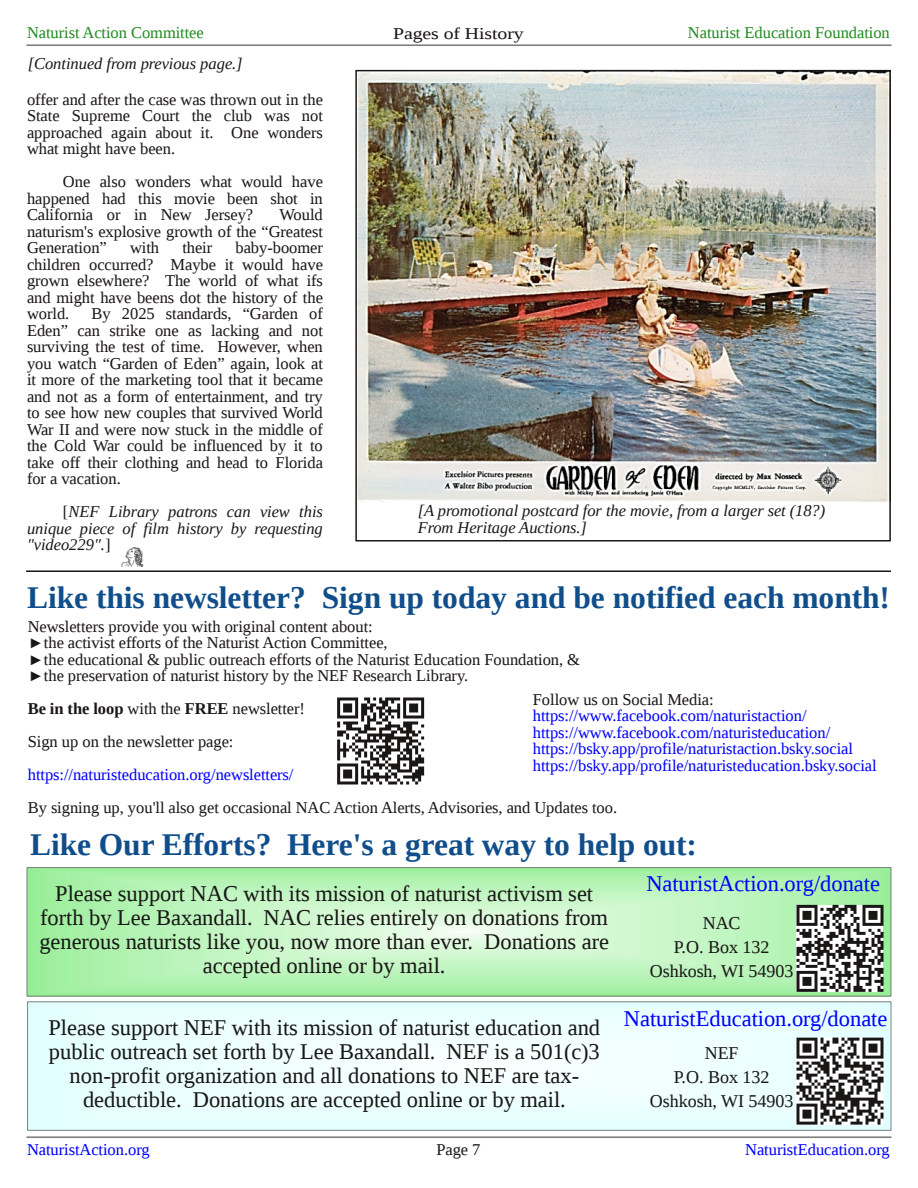
<style>
.page{position:relative;width:918px;height:1188px;background:#fff}
.page>*{position:absolute;margin:0;border:0;box-sizing:border-box;transform-origin:0 0}
.t1{font:700 31.5px "Liberation Serif";color:#104e8b}
.t2{font:22.5px/24px "Liberation Serif";letter-spacing:-.005em;color:#181715;text-align:center}
.t3{font:22.5px "Liberation Serif";letter-spacing:-.005em;color:#00f}
.t4{font:18px/24px "Liberation Serif";color:#181715;text-align:center}
.t5{font:16.5px/16.5px "Liberation Serif";letter-spacing:-.005em;color:#181715;text-align:justify}
.t6{font:16.5px/16.5px "Liberation Serif";letter-spacing:-.005em;color:#00f}
.t7{font:italic 16.5px/16.5px "Liberation Serif";letter-spacing:-.005em;color:#181715}
.t8{font:16.5px "Liberation Serif";letter-spacing:-.005em;color:#228b22}
.t9{font:16.5px "Liberation Serif";letter-spacing:-.005em;color:#181715;scale:1.2 1}
.s1{font-style:normal}
.s2{font-weight:700}
</style>
<div class="page">
<hr style="left:27px;top:1136px;width:864px;height:2px;background:#7f7f7f">
<hr style="left:27px;top:44px;width:864px;height:2px;background:#7f7f7f">
<svg style="left:29px;top:870px;width:860px;height:124px;background:#bbf4bb"></svg>
<svg style="left:796px;top:905px;width:88px;height:87px"></svg>
<div style="left:28px;top:1002px;width:863px;height:128px;background:#ebffff"></div>
<svg style="left:796px;top:1038px;width:88px;height:87px;background:#8a8a89"></svg>
<hr style="left:26px;top:570px;width:865px;height:2px;background:#181715">
<svg style="left:337px;top:698px;width:87px;height:86px"></svg>
<img style="left:358px;top:73px;width:530px;height:428px">
<div style="left:355px;top:70px;width:536px;height:471px;border:2px solid #181715"></div>
<img style="left:122px;top:548px;width:21px;height:19px">
<p class="t8" style="left:27px;top:23px;width:178px">Naturist Action Committee</p>
<p class="t9" style="left:393px;top:24px;width:110px">Pages of History</p>
<p class="t8" style="left:688px;top:24px;width:203px">Naturist Education Foundation</p>
<p class="t7" style="left:28px;top:55px;width:216px">[Continued from previous page.]</p>
<p class="t5" style="left:27px;top:91px;width:297px">offer and after the case was thrown out in the State Supreme Court the club was not approached again about it. One wonders what might have been.</p>
<p class="t5" style="left:27px;top:173px;width:297px;text-indent:36px">One also wonders what would have happened had this movie been shot in California or in New Jersey?</p>
<p class="t5" style="left:27px;top:206px;width:297px;text-indent:253px">Would naturism's explosive growth of the “Greatest Generation”</p>
<p class="t5" style="left:27px;top:239px;width:297px;text-indent:208px">baby-boomer children occurred? Maybe it would have grown elsewhere? The world of what ifs and might have beens dot the history of the world.</p>
<p class="t5" style="left:130px;top:239px;width:31px">with</p>
<p class="t5" style="left:182px;top:239px;width:31px">their</p>
<p class="t5" style="left:27px;top:305px;width:297px;text-indent:65px">By 2025 standards, “Garden of Eden” can strike one as lacking and not surviving the test of time. However, when you watch “Garden of Eden” again, look at it more of the marketing tool that it became and not as a form of entertainment, and try to see how new couples that survived World War II and were now stuck in the middle of the Cold War could be influenced by it to take off their clothing and head to Florida for a vacation.</p>
<p class="t7" style="left:27px;top:503px;width:297px;text-align:justify;text-indent:36px"><span class="s1">[</span>NEF Library patrons can view this unique piece of film history by requesting "video229".<span class="s1">]</span></p>
<p class="t7" style="left:418px;top:502px;width:409px">[A promotional postcard for the movie, from a larger set (18?)<br>From Heritage Auctions.]</p>
<h1 class="t1" style="left:27px;top:580px;width:865px">Like this newsletter? Sign up today and be notified each month!</h1>
<p class="t5" style="left:28px;top:618px;width:554px;text-align:left">Newsletters provide you with original content about:<br>►the activist efforts of the Naturist Action Committee,<br>►the educational &amp; public outreach efforts of the Naturist Education Foundation, &amp; ►the preservation of naturist history by the NEF Research Library.</p>
<p class="t5" style="left:28px;top:692px;width:279px;line-height:33px"><span class="s2">Be in the loop</span> with the <span class="s2">FREE</span> newsletter!<br>Sign up on the newsletter page:</p>
<p class="t6" style="left:28px;top:766px;width:267px">https://naturisteducation.org/newsletters/</p>
<p class="t5" style="left:28px;top:799px;width:591px">By signing up, you'll also get occasional NAC Action Alerts, Advisories, and Updates too.</p>
<h1 class="t1" style="left:30px;top:827px;width:669px">Like Our Efforts? Here's a great way to help out:</h1>
<h2 class="t3" style="left:646px;top:871px;width:235px">NaturistAction.org/donate</h2>
<p class="t5" style="left:533px;top:691px;width:182px">Follow us on Social Media:</p>
<p class="t6" style="left:533px;top:708px;width:345px">https://www.facebook.com/naturistaction/ https://www.facebook.com/naturisteducation/ https://bsky.app/profile/naturistaction.bsky.social https://bsky.app/profile/naturisteducation.bsky.social</p>
<h2 class="t2" style="left:39px;top:882px;width:571px">Please support NAC with its mission of naturist activism set forth by Lee Baxandall. NAC relies entirely on donations from generous naturists like you, now more than ever. Donations are accepted online or by mail.</h2>
<p class="t4" style="left:650px;top:911px;width:145px">NAC<br>P.O. Box 132<br>Oshkosh, WI 54903</p>
<h2 class="t2" style="left:49px;top:1015px;width:553px">Please support NEF with its mission of naturist education and public outreach set forth by Lee Baxandall. NEF is a 501(c)3 non-profit organization and all donations to NEF are tax&shy;deductible. Donations are accepted online or by mail.</h2>
<h2 class="t3" style="left:624px;top:1006px;width:265px">NaturistEducation.org/donate</h2>
<p class="t4" style="left:650px;top:1041px;width:145px">NEF<br>P.O. Box 132<br>Oshkosh, WI 54903</p>
<p class="t5" style="left:436px;top:1141px;width:46px">Page 7</p>
<p class="t6" style="left:27px;top:1141px;width:124px">NaturistAction.org</p>
<p class="t6" style="left:745px;top:1141px;width:146px">NaturistEducation.org</p>
</div>
